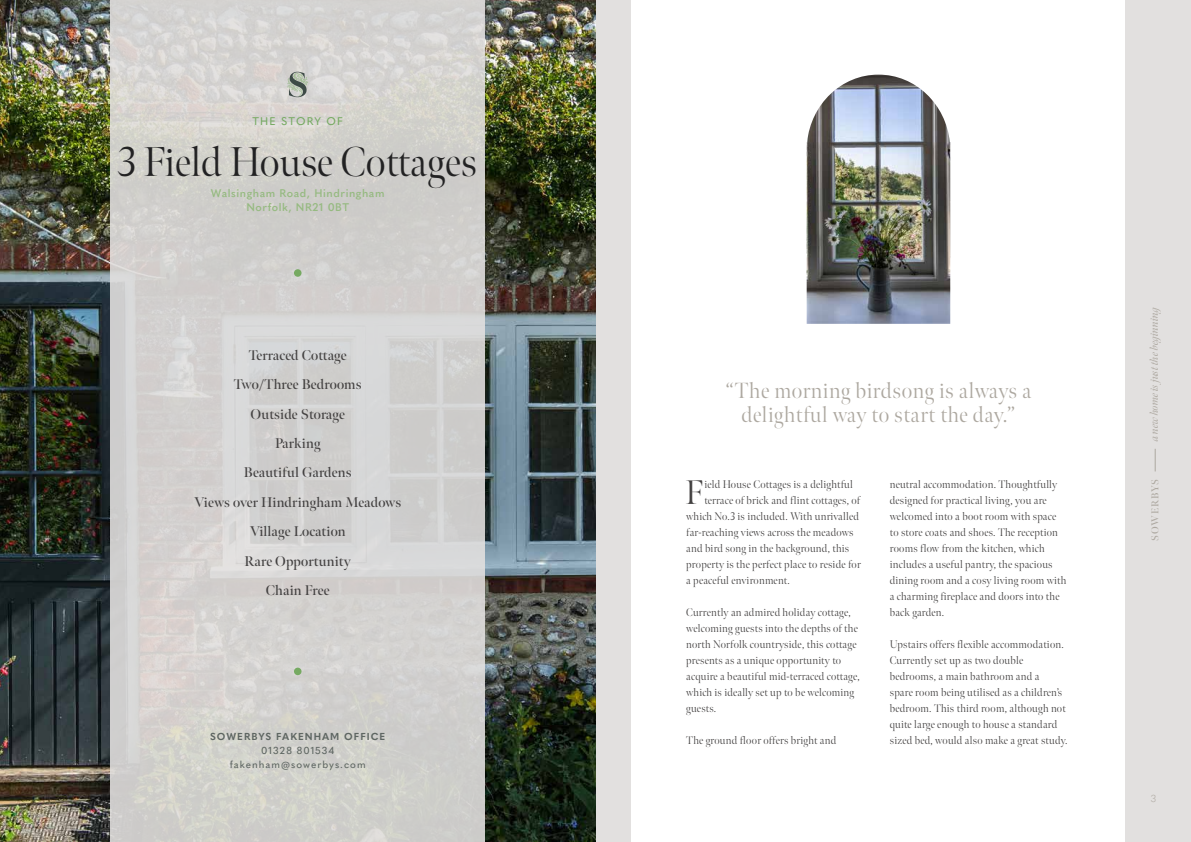
<style>
.page{position:relative;width:1191px;height:842px;background:#fff}
.page>*{position:absolute;margin:0;border:0;box-sizing:border-box;transform-origin:0 0}
.t1{font:300 41.5px "Meno Banner";color:#222223}
.t2{font:300 34px "Meno Banner";color:#434141}
.t3{font:300 22px/24px "Meno Banner";letter-spacing:.025em;color:#ada8a0;text-align:center}
.t4{font:600 14px/29.3px "Meno Banner";letter-spacing:.01em;color:#434141;text-align:center}
.t5{font:300 11px/16px "Meno Banner";letter-spacing:.02em;color:#434141}
.t6{font:600 11px/14px "Quasimoda";letter-spacing:.05em;color:#96ba81;text-align:center}
.t7{font:italic 11px "Meno Banner";letter-spacing:-.01em;color:#ada8a0}
.t8{font:500 11px "Quasimoda";letter-spacing:.1em;color:#76aa62}
.t9{font:500 10px/14px "Quasimoda";letter-spacing:.1em;color:#5e6662;text-align:center}
.t10{font:700 10px "Quasimoda";letter-spacing:.1em;color:#5e6662}
.t11{font:600 10px "Meno Banner";letter-spacing:.08em;color:#ada8a0}
.t12{font:300 10px "Quasimoda";color:#ada8a0}
</style>
<div class="page">
<div style="left:595px;top:0;width:596px;height:842px;background:#e2e0df"></div>
<svg style="left:1155px;top:449px;width:1px;height:22px"></svg>
<img style="left:0;top:0;width:595px;height:842px">
<div style="left:111px;top:0;width:374px;height:842px;background:linear-gradient(to right,#d5d3d0,#d1d1ce)"></div>
<div style="left:294px;top:269px;width:7px;height:8px;background:#76aa62;border-radius:50%"></div>
<div style="left:294px;top:668px;width:7px;height:7px;background:#76aa62;border-radius:50%"></div>
<svg style="left:287px;top:72px;width:21px;height:25px"></svg>
<div style="left:631px;top:0;width:494px;height:842px;background:#fff"></div>
<img style="left:806px;top:75px;width:144px;height:249px">
<p class="t8" style="left:252px;top:113px;width:92px">THE STORY OF</p>
<h1 class="t1" style="left:118px;top:137px;width:360px">3 Field House Cottages</h1>
<p class="t6" style="left:211px;top:186px;width:175px">Walsingham Road, Hindringham<br>Norfolk, NR21 0BT</p>
<p class="t4" style="left:194px;top:341px;width:208px">Terraced Cottage<br>Two/Three Bedrooms<br>Outside Storage<br>Parking<br>Beautiful Gardens<br>Views over Hindringham Meadows<br>Village Location<br>Rare Opportunity<br>Chain Free</p>
<p class="t10" style="left:210px;top:728px;width:177px">SOWERBYS FAKENHAM OFFICE</p>
<p class="t9" style="left:230px;top:742px;width:137px">01328 801534 fakenham@sowerbys.com</p>
<h3 class="t3" style="left:725px;top:379px;width:308px">“The morning birdsong is always a delightful way to start the day.”</h3>
<h2 class="t2" style="left:685px;top:472px;width:20px">F</h2>
<p class="t5" style="left:704px;top:477px;width:150px">ield House Cottages is a delightful</p>
<p class="t5" style="left:704px;top:493px;width:157px">terrace of brick and flint cottages, of</p>
<p class="t5" style="left:686px;top:509px;width:174px">which No.3 is included. With unrivalled</p>
<p class="t5" style="left:686px;top:525px;width:169px">far-reaching views across the meadows</p>
<p class="t5" style="left:686px;top:541px;width:164px">and bird song in the background, this</p>
<p class="t5" style="left:686px;top:557px;width:176px">property is the perfect place to reside for</p>
<p class="t5" style="left:686px;top:573px;width:105px">a peaceful environment.</p>
<p class="t5" style="left:686px;top:605px;width:175px">Currently an admired holiday cottage, welcoming guests into the depths of the north Norfolk countryside, this cottage presents as a unique opportunity to acquire a beautiful mid-terraced cottage, which is ideally set up to be welcoming guests.</p>
<p class="t5" style="left:686px;top:733px;width:152px">The ground floor offers bright and</p>
<p class="t5" style="left:889px;top:477px;width:178px">neutral accommodation. Thoughtfully designed for practical living, you are welcomed into a boot room with space to store coats and shoes. The reception rooms flow from the kitchen, which includes a useful pantry, the spacious dining room and a cosy living room with a charming fireplace and doors into the back garden.</p>
<p class="t5" style="left:889px;top:637px;width:179px">Upstairs offers flexible accommodation.<br>Currently set up as two double bedrooms, a main bathroom and a<br>spare room being utilised as a children’s bedroom. This third room, although not quite large enough to house a standard sized bed, would also make a great study.</p>
<p class="t7" style="left:1147px;top:441px;width:138px;rotate:-90deg">a new home is just the beginning</p>
<p class="t11" style="left:1149px;top:541px;width:63px;rotate:-90deg">SOWERBYS</p>
<p class="t12" style="left:1150px;top:791px;width:7px">3</p>
</div>
